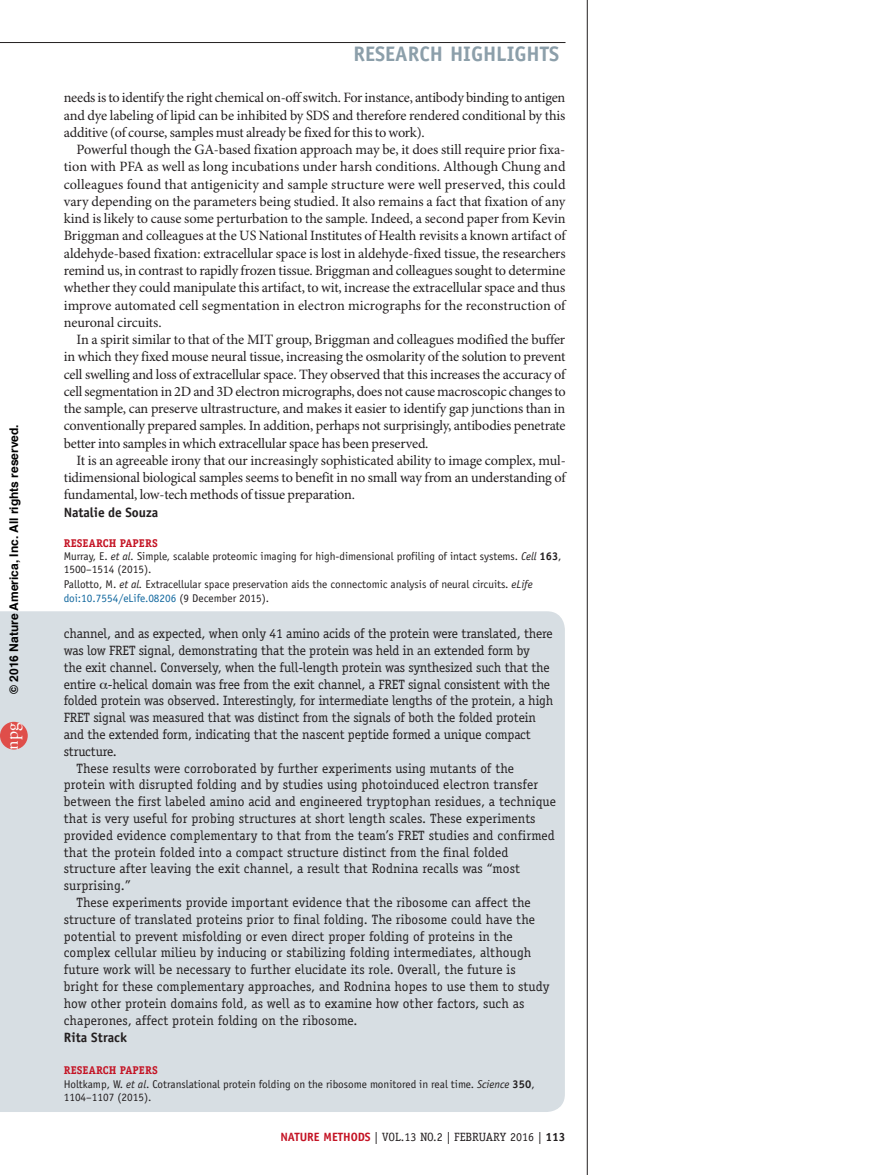
<style>
.page{position:relative;width:891px;height:1175px;background:#fff}
.page>*{position:absolute;margin:0;border:0;box-sizing:border-box;transform-origin:0 0}
.t1{font:700 21px "Officina Sans Std";color:#8c9faa}
.t2{font:18px "Adobe Garamond Pro";color:#fff}
.t3{font:14.25px/17.2px "Minion Pro";letter-spacing:-.015em;color:#231f20;text-align:justify}
.t4{font:13.5px "Officina Serif Std";letter-spacing:.01em;color:#231f20}
.t5{font:13.5px "Officina Serif Std";letter-spacing:-.01em;color:#231f20}
.t6{font:700 13.5px "Officina Sans Std";letter-spacing:-.005em;color:#231f20}
.t7{font:12px "Officina Serif Std";color:#231f20}
.t8{font:700 12px "Helvetica";color:#000}
.t9{font:11.25px/13.2px "Officina Sans Std";color:#231f20}
.t10{font:700 11.25px "Officina Serif Std";letter-spacing:.01em;color:#c41324}
.s1{font-family:"Arial"}
.s2{font-style:italic}
.s3{font-weight:700}
.s4{color:#10679e}
.s5{font-family:"Officina Sans Std";font-weight:700;color:#c41324}
.s6{font-family:"Officina Sans Std";font-weight:700}
</style>
<div class="page">
<hr style="left:587px;top:0;width:1px;height:1174px;background:#231f20">
<hr style="left:0;top:42px;width:566px;height:1px;background:#231f20">
<div style="left:0;top:611px;width:565px;height:501px;background:#d7dee3"></div>
<div style="left:0;top:722px;width:28px;height:27px;background:#df4e4a;border-radius:50%"></div>
<svg style="left:100px;top:682px;width:8px;height:6px"></svg>
<p class="t8" style="left:4px;top:693px;width:271px;rotate:-90deg">© 201<span class="s1">6</span> Nature America, Inc. All rights reserved.</p>
<p class="t2" style="left:1px;top:749px;width:28px;rotate:-90deg">npg</p>
<h1 class="t1" style="left:353px;top:41px;width:207px">RESEARCH HIGHLIGHTS</h1>
<p class="t3" style="left:64px;top:90px;width:503px">needs is to identify the right chemical on-off switch. For instance, antibody binding to antigen and dye labeling of lipid can be inhibited by SDS and therefore rendered conditional by this additive (of course, samples must already be fixed for this to work).</p>
<p class="t3" style="left:64px;top:141px;width:503px;text-indent:13px">Powerful though the GA-based fixation approach may be, it does still require prior fixa&shy;tion with PFA as well as long incubations under harsh conditions. Although Chung and colleagues found that antigenicity and sample structure were well preserved, this could vary depending on the parameters being studied. It also remains a fact that fixation of any kind is likely to cause some perturbation to the sample. Indeed, a second paper from Kevin Briggman and colleagues at the US National Institutes of Health revisits a known artifact of aldehyde-based fixation: extracellular space is lost in aldehyde-fixed tissue, the researchers remind us, in contrast to rapidly frozen tissue. Briggman and colleagues sought to determine whether they could manipulate this artifact, to wit, increase the extracellular space and thus improve automated cell segmentation in electron micrographs for the reconstruction of neuronal circuits.</p>
<p class="t3" style="left:64px;top:331px;width:504px;text-indent:13px">In a spirit similar to that of the MIT group, Briggman and colleagues modified the buffer in which they fixed mouse neural tissue, increasing the osmolarity of the solution to prevent cell swelling and loss of extracellular space. They observed that this increases the accuracy of cell segmentation in 2D and 3D electron micrographs, does not cause macroscopic changes to the sample, can preserve ultrastructure, and makes it easier to identify gap junctions than in conventionally prepared samples. In addition, perhaps not surprisingly, antibodies penetrate better into samples in which extracellular space has been preserved.</p>
<p class="t3" style="left:64px;top:452px;width:504px;text-indent:13px">It is an agreeable irony that our increasingly sophisticated ability to image complex, mul&shy;tidimensional biological samples seems to benefit in no small way from an understanding of fundamental, low-tech methods of tissue preparation.</p>
<p class="t6" style="left:64px;top:503px;width:96px">Natalie de Souza</p>
<p class="t10" style="left:64px;top:536px;width:95px">RESEARCH PAPERS</p>
<p class="t9" style="left:64px;top:549px;width:499px">Murray, E. <span class="s2">et al.</span> Simple, scalable proteomic imaging for high-dimensional profiling of intact systems. <span class="s2">Cell</span> <span class="s3">163</span>,<br>1500–1514 (2015).</p>
<p class="t9" style="left:64px;top:578px;width:471px">Pallotto, M. <span class="s2">et al.</span> Extracellular space preservation aids the connectomic analysis of neural circuits. <span class="s2">eLife </span><span class="s4">doi:10.7554/eLife.08206</span> (9 December 2015).</p>
<p class="t5" style="left:64px;top:626px;width:490px">channel, and as expected, when only 41 amino acids of the protein were translated, there</p>
<p class="t5" style="left:64px;top:642px;width:468px">was low FRET signal, demonstrating that the protein was held in an extended form by</p>
<p class="t5" style="left:64px;top:659px;width:487px">the exit channel. Conversely, when the full-length protein was synthesized such that the</p>
<p class="t5" style="left:64px;top:676px;width:488px">entire -helical domain was free from the exit channel, a FRET signal consistent with the</p>
<p class="t5" style="left:64px;top:693px;width:491px">folded protein was observed. Interestingly, for intermediate lengths of the protein, a high</p>
<p class="t5" style="left:64px;top:709px;width:474px">FRET signal was measured that was distinct from the signals of both the folded protein</p>
<p class="t5" style="left:64px;top:726px;width:469px">and the extended form, indicating that the nascent peptide formed a unique compact</p>
<p class="t5" style="left:64px;top:743px;width:55px">structure.</p>
<p class="t4" style="left:77px;top:760px;width:439px">These results were corroborated by further experiments using mutants of the</p>
<p class="t4" style="left:64px;top:777px;width:476px">protein with disrupted folding and by studies using photoinduced electron transfer</p>
<p class="t4" style="left:64px;top:793px;width:494px">between the first labeled amino acid and engineered tryptophan residues, a technique</p>
<p class="t4" style="left:64px;top:810px;width:473px">that is very useful for probing structures at short length scales. These experiments</p>
<p class="t4" style="left:64px;top:827px;width:493px">provided evidence complementary to that from the team’s FRET studies and confirmed</p>
<p class="t4" style="left:64px;top:844px;width:446px">that the protein folded into a compact structure distinct from the final folded</p>
<p class="t4" style="left:64px;top:861px;width:458px">structure after leaving the exit channel, a result that Rodnina recalls was “most</p>
<p class="t4" style="left:64px;top:877px;width:69px">surprising.”</p>
<p class="t4" style="left:77px;top:894px;width:456px">These experiments provide important evidence that the ribosome can affect the</p>
<p class="t4" style="left:64px;top:911px;width:473px">structure of translated proteins prior to final folding. The ribosome could have the</p>
<p class="t4" style="left:64px;top:928px;width:450px">potential to prevent misfolding or even direct proper folding of proteins in the</p>
<p class="t4" style="left:64px;top:945px;width:469px">complex cellular milieu by inducing or stabilizing folding intermediates, although</p>
<p class="t4" style="left:64px;top:961px;width:453px">future work will be necessary to further elucidate its role. Overall, the future is</p>
<p class="t4" style="left:64px;top:978px;width:487px">bright for these complementary approaches, and Rodnina hopes to use them to study</p>
<p class="t4" style="left:64px;top:995px;width:462px">how other protein domains fold, as well as to examine how other factors, such as</p>
<p class="t4" style="left:64px;top:1012px;width:295px">chaperones, affect protein folding on the ribosome.</p>
<p class="t6" style="left:64px;top:1028px;width:65px">Rita Strack</p>
<p class="t10" style="left:64px;top:1063px;width:95px">RESEARCH PAPERS</p>
<p class="t9" style="left:64px;top:1077px;width:472px">Holtkamp, W. <span class="s2">et al</span>. Cotranslational protein folding on the ribosome monitored in real time. <span class="s2">Science</span> <span class="s3">350</span>,<br>1104–1107 (2015).</p>
<p class="t7" style="left:280px;top:1130px;width:287px"><span class="s5">NATURE METHODS</span> | VOL.13 NO.2 | FEBRUARY 2016 | <span class="s6">113</span></p>
</div>
